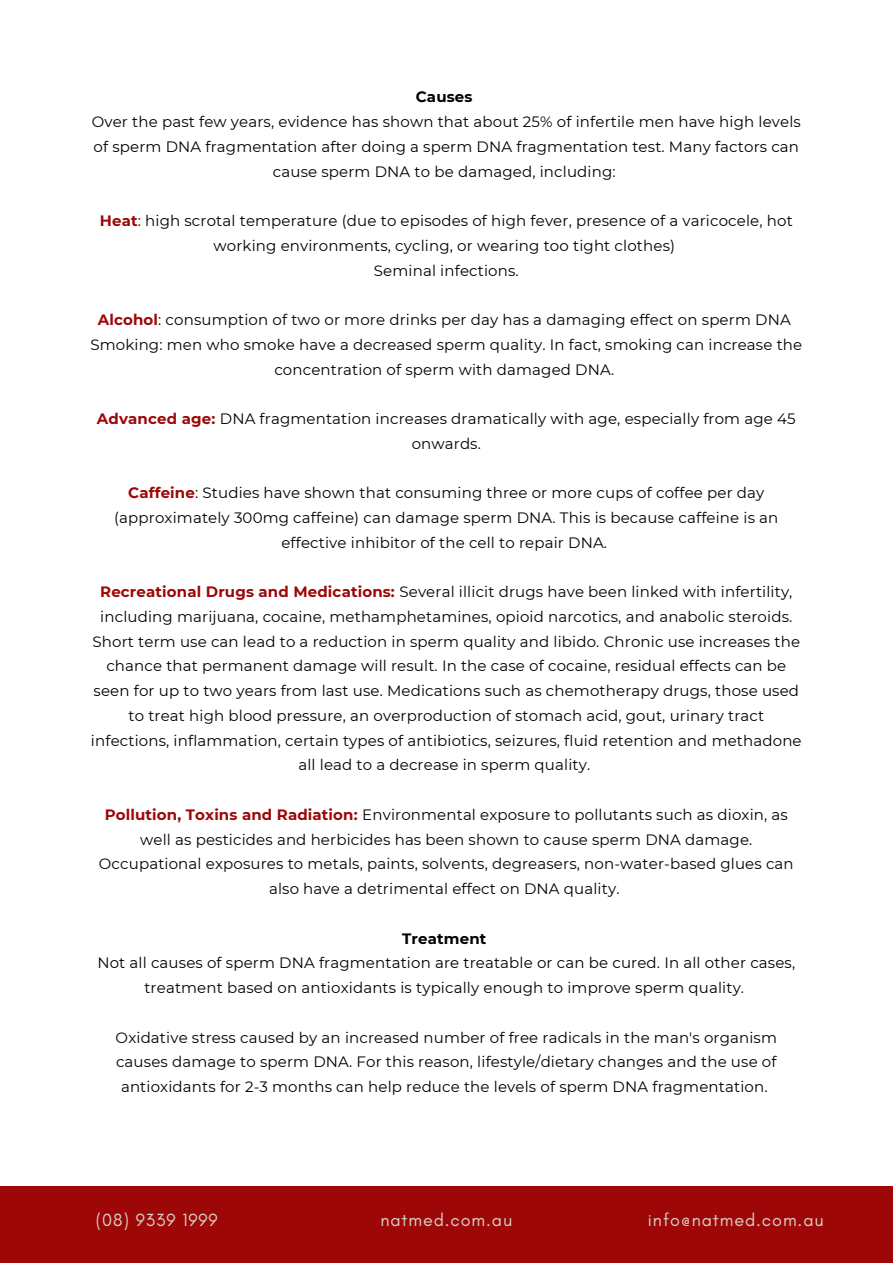
<style>
.page{position:relative;width:893px;height:1264px;background:#fff}
.page>*{position:absolute;margin:0;border:0;box-sizing:border-box;transform-origin:0 0}
.t1{font:18px "Glacial Indifference";letter-spacing:.05em;color:#d8cfc2}
.t2{font:15px/24.8px "Montserrat";letter-spacing:.01em;color:#000;text-align:center}
.t3{font:700 15px "Montserrat";letter-spacing:.01em;color:#000}
.s1{font-weight:700;color:#9d0707}
</style>
<div class="page">
<div style="left:0;top:1185px;width:892px;height:77px;background:#9d0707"></div>
<p class="t3" style="left:416px;top:86px;width:58px">Causes</p>
<p class="t2" style="left:92px;top:109px;width:710px">Over the past few years, evidence has shown that about 25% of infertile men have high levels of sperm DNA fragmentation after doing a sperm DNA fragmentation test. Many factors can cause sperm DNA to be damaged, including:</p>
<p class="t2" style="left:100px;top:208px;width:694px"><span class="s1">Heat</span>: high scrotal temperature (due to episodes of high fever, presence of a varicocele, hot working environments, cycling, or wearing too tight clothes)</p>
<p class="t2" style="left:374px;top:257px;width:146px">Seminal infections.</p>
<p class="t2" style="left:98px;top:307px;width:694px"><span class="s1">Alcohol</span>: consumption of two or more drinks per day has a damaging effect on sperm DNA</p>
<p class="t2" style="left:90px;top:331px;width:713px">Smoking: men who smoke have a decreased sperm quality. In fact, smoking can increase the concentration of sperm with damaged DNA.</p>
<p class="t2" style="left:97px;top:406px;width:700px"><span class="s1">Advanced age:</span> DNA fragmentation increases dramatically with age, especially from age 45 onwards.</p>
<p class="t2" style="left:114px;top:480px;width:665px"><span class="s1">Caffeine</span>: Studies have shown that consuming three or more cups of coffee per day (approximately 300mg caffeine) can damage sperm DNA. This is because caffeine is an effective inhibitor of the cell to repair DNA.</p>
<p class="t2" style="left:91px;top:579px;width:712px"><span class="s1">Recreational Drugs and Medications:</span> Several illicit drugs have been linked with infertility, including marijuana, cocaine, methamphetamines, opioid narcotics, and anabolic steroids.<br>Short term use can lead to a reduction in sperm quality and libido. Chronic use increases the chance that permanent damage will result. In the case of cocaine, residual effects can be seen for up to two years from last use. Medications such as chemotherapy drugs, those used to treat high blood pressure, an overproduction of stomach acid, gout, urinary tract infections, inflammation, certain types of antibiotics, seizures, fluid retention and methadone all lead to a decrease in sperm quality.</p>
<p class="t2" style="left:99px;top:801px;width:696px"><span class="s1">Pollution, Toxins and Radiation:</span> Environmental exposure to pollutants such as dioxin, as well as pesticides and herbicides has been shown to cause sperm DNA damage.<br>Occupational exposures to metals, paints, solvents, degreasers, non-water-based glues can also have a detrimental effect on DNA quality.</p>
<p class="t3" style="left:402px;top:927px;width:86px">Treatment</p>
<p class="t2" style="left:97px;top:950px;width:699px">Not all causes of sperm DNA fragmentation are treatable or can be cured. In all other cases, treatment based on antioxidants is typically enough to improve sperm quality.</p>
<p class="t2" style="left:116px;top:1024px;width:663px">Oxidative stress caused by an increased number of free radicals in the man's organism causes damage to sperm DNA. For this reason, lifestyle/dietary changes and the use of antioxidants for 2-3 months can help reduce the levels of sperm DNA fragmentation.</p>
<p class="t1" style="left:96px;top:1209px;width:123px">(08) 9339 1999</p>
<p class="t1" style="left:648px;top:1209px;width:177px">info@natmed.com.au</p>
<p class="t1" style="left:380px;top:1209px;width:133px">natmed.com.au</p>
</div>
